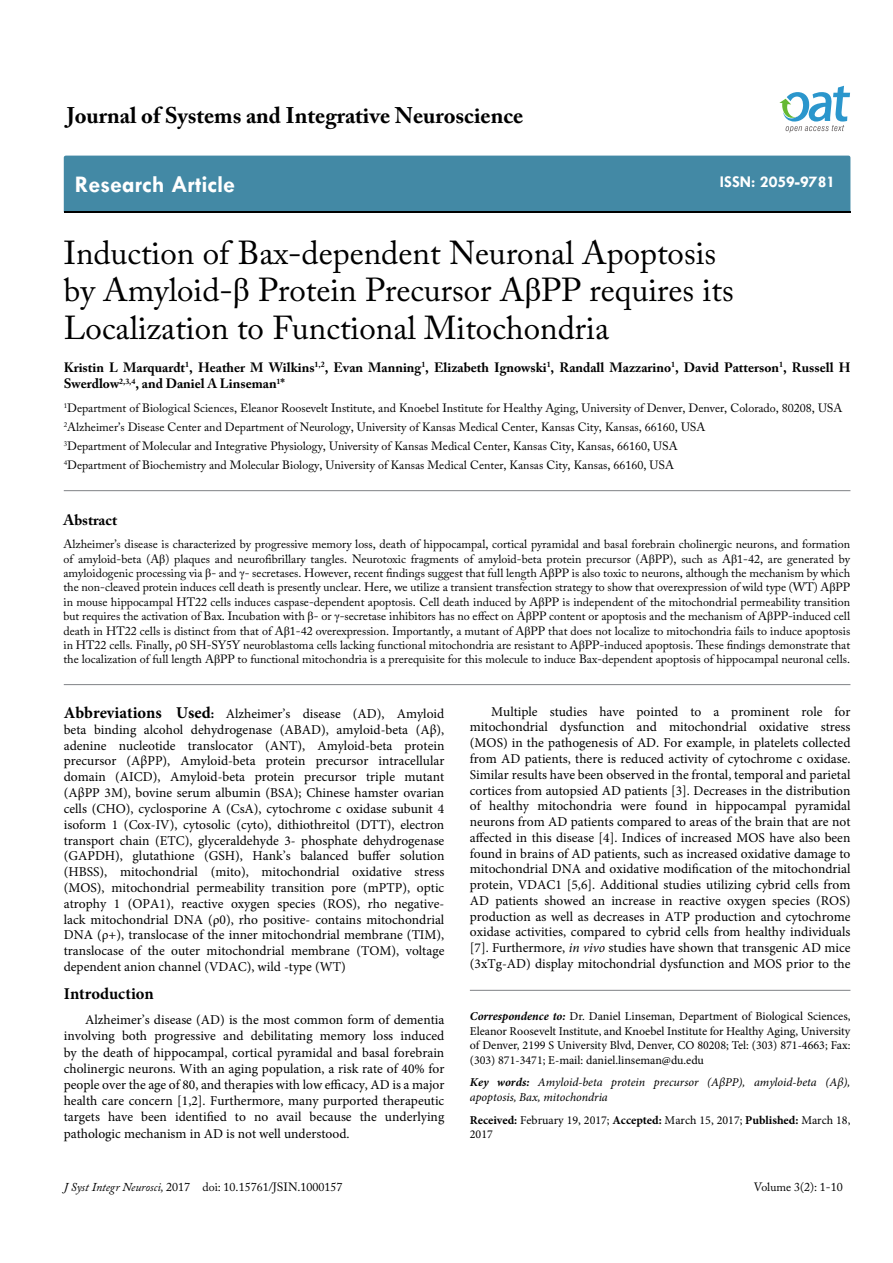
<style>
.page{position:relative;width:893px;height:1263px;background:#fff}
.page>*{position:absolute;margin:0;border:0;box-sizing:border-box;transform-origin:0 0}
.t1{font:33px/37.5px "Adobe Caslon Pro";color:#000}
.t2{font:700 24px "Tw Cen";color:#fff}
.t3{font:700 22.5px "Adobe Caslon Pro";color:#000}
.t4{font:700 16.5px "Tw Cen";color:#fff}
.t5{font:700 16.5px "Minion Pro";letter-spacing:-.005em;color:#000}
.t6{font:700 15px "Adobe Caslon Pro";color:#000}
.t7{font:13.5px/15.8px "Minion Pro";color:#000;text-align:justify}
.t8{font:700 13.5px/16.2px "Adobe Caslon Pro";color:#000}
.t9{font:12px/14.4px "Adobe Caslon Pro";color:#000}
.t10{font:12px/14.4px "Minion Pro";color:#000;text-align:justify}
.t11{font:italic 12px/14.4px "Minion Pro";color:#000}
.s1{font-family:"Times New Roman"}
.s2{font-weight:700;font-size:16.5px}
.s3{font-weight:700}
.s4{font-style:italic}
.s5{font-weight:700;font-style:italic}
</style>
<div class="page">
<div style="left:64px;top:156px;width:786px;height:56px;background:#4389a5"></div>
<svg style="left:779px;top:86px;width:71px;height:47px"></svg>
<hr style="left:64px;top:490px;width:786px;height:1px;background:#808285">
<hr style="left:64px;top:684px;width:786px;height:1px;background:#808285">
<hr style="left:470px;top:990px;width:380px;height:1px;background:#808285">
<h3 class="t3" style="left:67px;top:102px;width:458px">Journal of Systems and Integrative Neuroscience</h3>
<h2 class="t2" style="left:75px;top:170px;width:162px">Research Article</h2>
<p class="t4" style="left:720px;top:172px;width:117px">ISSN: 2059-9781</p>
<h1 class="t1" style="left:64px;top:234px;width:671px">Induction of Bax-dependent Neuronal Apoptosis by Amyloid-<span class="s1">β</span> Protein Precursor A<span class="s1">β</span>PP requires its<br>Localization to Functional Mitochondria</h1>
<p class="t8" style="left:64px;top:359px;width:788px">Kristin L Marquardt<sup>1</sup>, Heather M Wilkins<sup>1,2</sup>, Evan Manning<sup>1</sup>, Elizabeth Ignowski<sup>1</sup>, Randall Mazzarino<sup>1</sup>, David Patterson<sup>1</sup>, Russell H<br>Swerdlow<sup>2,3,4</sup>, and Daniel A Linseman<sup>1</sup>*</p>
<p class="t9" style="left:64px;top:398px;width:780px;line-height:19.2px"><sup>1</sup>Department of Biological Sciences, Eleanor Roosevelt Institute, and Knoebel Institute for Healthy Aging, University of Denver, Denver, Colorado, 80208, USA <sup>2</sup>Alzheimer’s Disease Center and Department of Neurology, University of Kansas Medical Center, Kansas City, Kansas, 66160, USA<br><sup>3</sup>Department of Molecular and Integrative Physiology, University of Kansas Medical Center, Kansas City, Kansas, 66160, USA<br><sup>4</sup>Department of Biochemistry and Molecular Biology, University of Kansas Medical Center, Kansas City, Kansas, 66160, USA</p>
<p class="t6" style="left:63px;top:511px;width:55px">Abstract</p>
<p class="t9" style="left:63px;top:537px;width:788px;text-align:justify">Alzheimer’s disease is characterized by progressive memory loss, death of hippocampal, cortical pyramidal and basal forebrain cholinergic neurons, and formation of amyloid-beta (A<span class="s1">β</span>) plaques and neurofibrillary tangles. Neurotoxic fragments of amyloid-beta protein precursor (A<span class="s1">β</span>PP), such as A<span class="s1">β</span>1-42, are generated by amyloidogenic processing via <span class="s1">β</span>- and <span class="s1">γ</span>- secretases. However, recent findings suggest that full length A<span class="s1">β</span>PP is also toxic to neurons, although the mechanism by which the non-cleaved protein induces cell death is presently unclear. Here, we utilize a transient transfection strategy to show that overexpression of wild type (WT) A<span class="s1">β</span>PP in mouse hippocampal HT22 cells induces caspase-dependent apoptosis. Cell death induced by A<span class="s1">β</span>PP is independent of the mitochondrial permeability transition but requires the activation of Bax. Incubation with <span class="s1">β</span>- or <span class="s1">γ</span>-secretase inhibitors has no effect on A<span class="s1">β</span>PP content or apoptosis and the mechanism of A<span class="s1">β</span>PP-induced cell death in HT22 cells is distinct from that of A<span class="s1">β</span>1-42 overexpression. Importantly, a mutant of A<span class="s1">β</span>PP that does not localize to mitochondria fails to induce apoptosis in HT22 cells. Finally, <span class="s1">ρ</span>0 SH-SY5Y neuroblastoma cells lacking functional mitochondria are resistant to A<span class="s1">β</span>PP-induced apoptosis. These findings demonstrate that the localization of full length A<span class="s1">β</span>PP to functional mitochondria is a prerequisite for this molecule to induce Bax-dependent apoptosis of hippocampal neuronal cells.</p>
<p class="t7" style="left:64px;top:706px;width:382px"><span class="s2">Abbreviations Used</span><span class="s3">:</span> Alzheimer’s disease (AD), Amyloid beta binding alcohol dehydrogenase (ABAD), amyloid-beta (Aβ), adenine nucleotide translocator (ANT), Amyloid-beta protein precursor (AβPP), Amyloid-beta protein precursor intracellular domain (AICD), Amyloid-beta protein precursor triple mutant (AβPP 3M), bovine serum albumin (BSA); Chinese hamster ovarian cells (CHO), cyclosporine A (CsA), cytochrome c oxidase subunit 4 isoform 1 (Cox-IV), cytosolic (cyto), dithiothreitol (DTT), electron transport chain (ETC), glyceraldehyde 3- phosphate dehydrogenase (GAPDH), glutathione (GSH), Hank’s balanced buffer solution (HBSS), mitochondrial (mito), mitochondrial oxidative stress (MOS), mitochondrial permeability transition pore (mPTP), optic atrophy 1 (OPA1), reactive oxygen species (ROS), rho negative&shy;lack mitochondrial DNA (ρ0), rho positive- contains mitochondrial DNA (ρ+), translocase of the inner mitochondrial membrane (TIM), translocase of the outer mitochondrial membrane (TOM), voltage dependent anion channel (VDAC), wild -type (WT)</p>
<p class="t5" style="left:64px;top:982px;width:91px">Introduction</p>
<p class="t7" style="left:64px;top:1012px;width:382px;line-height:16.2px;text-indent:21px">Alzheimer’s disease (AD) is the most common form of dementia involving both progressive and debilitating memory loss induced by the death of hippocampal, cortical pyramidal and basal forebrain cholinergic neurons. With an aging population, a risk rate of 40% for people over the age of 80, and therapies with low efficacy, AD is a major health care concern [1,2]. Furthermore, many purported therapeutic targets have been identified to no avail because the underlying pathologic mechanism in AD is not well understood.</p>
<p class="t7" style="left:470px;top:704px;width:382px;text-indent:21px">Multiple studies have pointed to a prominent role for mitochondrial dysfunction and mitochondrial oxidative stress (MOS) in the pathogenesis of AD. For example, in platelets collected from AD patients, there is reduced activity of cytochrome c oxidase.<br>Similar results have been observed in the frontal, temporal and parietal cortices from autopsied AD patients [3]. Decreases in the distribution of healthy mitochondria were found in hippocampal pyramidal neurons from AD patients compared to areas of the brain that are not affected in this disease [4]. Indices of increased MOS have also been found in brains of AD patients, such as increased oxidative damage to mitochondrial DNA and oxidative modification of the mitochondrial protein, VDAC1 [5,6]. Additional studies utilizing cybrid cells from AD patients showed an increase in reactive oxygen species (ROS) production as well as decreases in ATP production and cytochrome oxidase activities, compared to cybrid cells from healthy individuals [7]. Furthermore, <span class="s4">in vivo</span> studies have shown that transgenic AD mice (3xTg-AD) display mitochondrial dysfunction and MOS prior to the</p>
<p class="t10" style="left:470px;top:1009px;width:382px"><span class="s5">Correspondence to:</span> Dr. Daniel Linseman, Department of Biological Sciences, Eleanor Roosevelt Institute, and Knoebel Institute for Healthy Aging, University of Denver, 2199 S University Blvd, Denver, CO 80208; Tel: (303) 871-4663; Fax: (303) 871-3471; E-mail: daniel.linseman@du.edu</p>
<p class="t11" style="left:470px;top:1075px;width:382px"><span class="s3">Key words:</span> Amyloid-beta protein precursor (AβPP), amyloid-beta (Aβ), apoptosis, Bax, mitochondria</p>
<p class="t10" style="left:470px;top:1113px;width:382px"><span class="s3">Received:</span> February 19, 2017; <span class="s3">Accepted:</span> March 15, 2017; <span class="s3">Published:</span> March 18,<br>2017</p>
<p class="t9" style="left:64px;top:1180px;width:280px"><span class="s4">J Syst Integr Neurosci,</span> 2017 doi: 10.15761/JSIN.1000157</p>
<p class="t9" style="left:754px;top:1180px;width:90px">Volume 3(2): 1-10</p>
</div>
